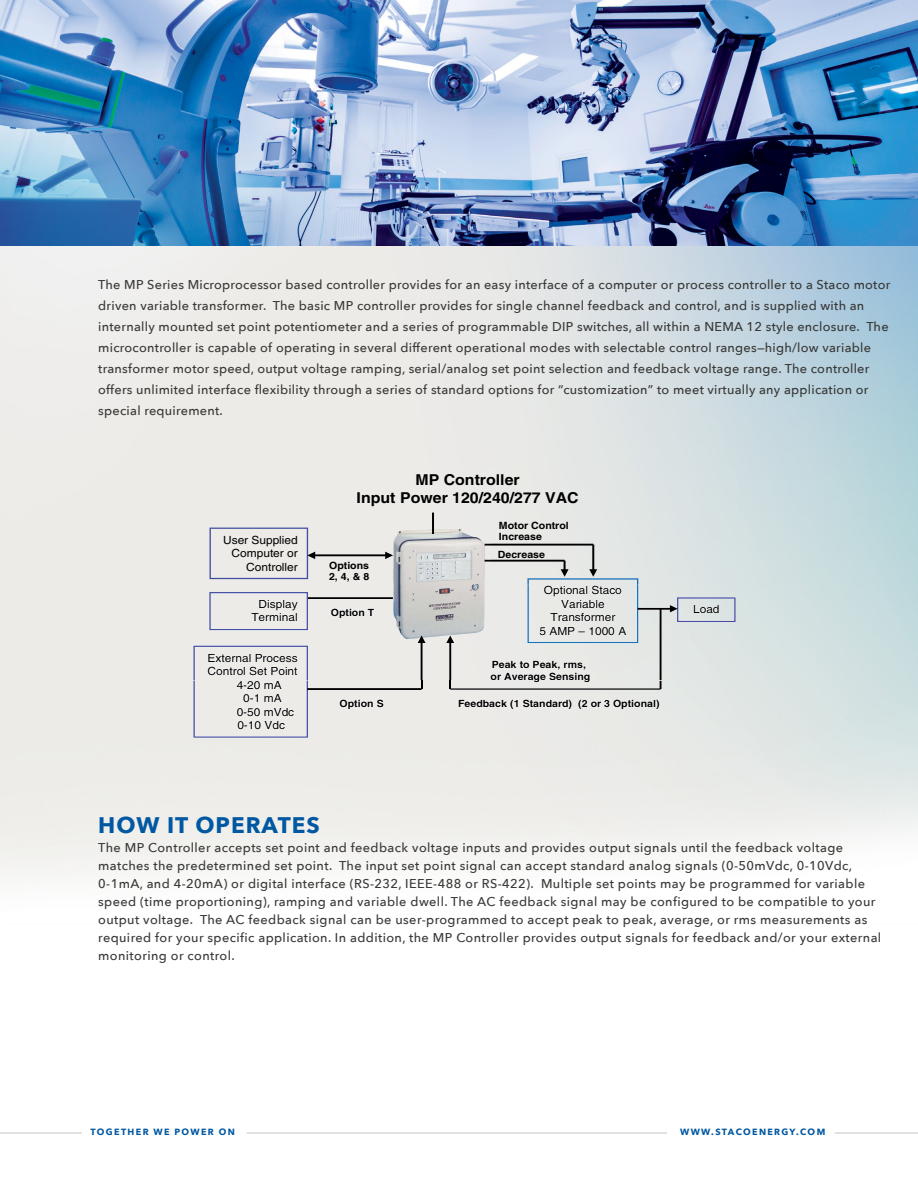
<style>
.page{position:relative;width:918px;height:1188px;background:#fff}
.page>*{position:absolute;margin:0;border:0;box-sizing:border-box;transform-origin:0 0}
.t1{font:700 22.5px "Avenir Next";letter-spacing:.045em;color:#0058a2}
.t2{font:700 15px/18px "Helvetica";color:#000;text-align:center;scale:1.06 1}
.t3{font:500 12.75px/21px "Avenir Next";letter-spacing:.02em;color:#383836}
.t4{font:11.25px/13.5px "Helvetica";color:#000;text-align:right;scale:1.06 1}
.t5{font:700 9.9px/11.4px "Helvetica";color:#000;scale:1.06 1}
.t6{font:700 9px "Avenir Next";letter-spacing:.15em;color:#0058a2}
</style>
<div class="page">
<img style="left:0;top:0;width:918px;height:877px">
<hr style="left:247px;top:1132px;width:420px;height:2px;background:#383836">
<hr style="left:0;top:1132px;width:82px;height:2px;background:#383836">
<hr style="left:835px;top:1132px;width:83px;height:2px;background:#383836">
<img style="left:387px;top:523px;width:103px;height:61px">
<svg style="left:210px;top:528px;width:183px;height:51px;background:#e1e1df"></svg>
<hr style="left:485px;top:560px;width:80px;height:2px;background:#000">
<hr style="left:485px;top:544px;width:108px;height:2px;background:#000">
<hr style="left:432px;top:513px;width:2px;height:21px;background:#000">
<svg style="left:173px;top:584px;width:572px;height:96px;background:#e3e3e1"></svg>
<hr style="left:301px;top:597px;width:92px;height:2px;background:#000">
<svg style="left:209px;top:592px;width:99px;height:38px;background:#dedee1"></svg>
<hr style="left:660px;top:609px;width:2px;height:71px;background:#000">
<svg style="left:527px;top:545px;width:209px;height:98px;background:#d9dedf"></svg>
<div style="left:173px;top:680px;width:572px;height:97px;background:#ecebe7"></div>
<svg style="left:193px;top:646px;width:115px;height:92px"></svg>
<hr style="left:307px;top:688px;width:115px;height:2px;background:#000">
<svg style="left:418px;top:636px;width:8px;height:53px"></svg>
<svg style="left:446px;top:636px;width:8px;height:53px"></svg>
<svg style="left:660px;top:680px;width:2px;height:9px"></svg>
<hr style="left:450px;top:688px;width:211px;height:2px;background:#000">
<p class="t3" style="left:98px;top:273px;width:794px">The MP Series Microprocessor based controller provides for an easy interface of a computer or process controller to a Staco motor driven variable transformer. The basic MP controller provides for single channel feedback and control, and is supplied with an internally mounted set point potentiometer and a series of programmable DIP switches, all within a NEMA 12 style enclosure. The microcontroller is capable of operating in several different operational modes with selectable control ranges—high/low variable transformer motor speed, output voltage ramping, serial/analog set point selection and feedback voltage range. The controller offers unlimited interface flexibility through a series of standard options for “customization” to meet virtually any application or special requirement.</p>
<p class="t4" style="left:223px;top:533px;width:72px">User Supplied<br>Computer or<br>Controller</p>
<p class="t4" style="left:251px;top:597px;width:45px">Display<br>Terminal</p>
<p class="t4" style="left:208px;top:651px;width:87px;text-align:left">External Process<br>Control Set Point</p>
<p class="t4" style="left:237px;top:678px;width:44px">4-20 mA</p>
<p class="t4" style="left:243px;top:691px;width:38px">0-1 mA</p>
<p class="t4" style="left:237px;top:705px;width:56px">0-50 mVdc</p>
<p class="t4" style="left:237px;top:718px;width:47px">0-10 Vdc</p>
<p class="t2" style="left:357px;top:471px;width:211px">MP Controller<br>Input Power 120/240/277 VAC</p>
<p class="t5" style="left:499px;top:521px;width:67px;line-height:10.2px">Motor Control<br>Increase</p>
<p class="t5" style="left:329px;top:559px;width:39px">Options<br>2, 4, &amp; 8</p>
<p class="t5" style="left:498px;top:549px;width:46px">Decrease</p>
<p class="t4" style="left:539px;top:584px;width:83px;text-align:center">Optional Staco<br>Variable<br>Transformer<br>5 AMP – 1000 A</p>
<p class="t5" style="left:331px;top:606px;width:43px">Option T</p>
<p class="t4" style="left:693px;top:603px;width:26px">Load</p>
<p class="t5" style="left:491px;top:658px;width:96px;line-height:12px">Peak to Peak, rms, or Avera e Sensing</p>
<p class="t5" style="left:534px;top:671px;width:8px">g</p>
<p class="t5" style="left:340px;top:698px;width:43px">Option S</p>
<p class="t5" style="left:458px;top:697px;width:192px">Feedback (1 Standard) (2 or 3 Optional)</p>
<h1 class="t1" style="left:98px;top:806px;width:223px">HOW IT OPERATES</h1>
<p class="t3" style="left:98px;top:838px;width:785px;line-height:18px">The MP Controller accepts set point and feedback voltage inputs and provides output signals until the feedback voltage matches the predetermined set point. The input set point signal can accept standard analog signals (0-50mVdc, 0-10Vdc, 0-1mA, and 4-20mA) or digital interface (RS-232, IEEE-488 or RS-422). Multiple set points may be programmed for variable speed (time proportioning), ramping and variable dwell. The AC feedback signal may be configured to be compatible to your output voltage. The AC feedback signal can be user-programmed to accept peak to peak, average, or rms measurements as required for your specific application. In addition, the MP Controller provides output signals for feedback and/or your external monitoring or control.</p>
<p class="t6" style="left:91px;top:1124px;width:146px">TOGETHER WE POWER ON</p>
<p class="t6" style="left:680px;top:1124px;width:147px">WWW.STACOENERGY.COM</p>
</div>
